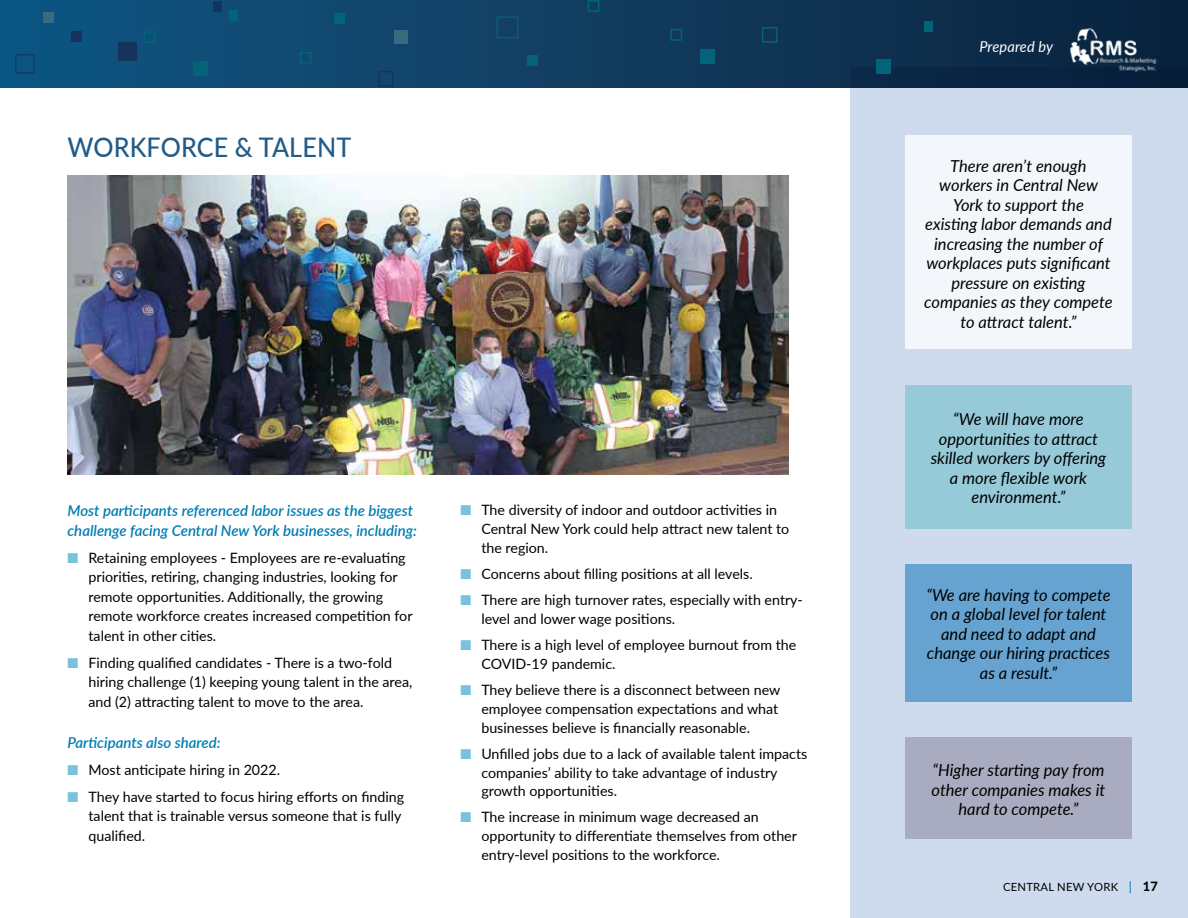
<style>
.page{position:relative;width:1188px;height:918px;background:#fff}
.page>*{position:absolute;margin:0;border:0;box-sizing:border-box;transform-origin:0 0}
.t1{font:500 27px "Lato";letter-spacing:.005em;color:#215c89;scale:.93 1}
.t2{font:italic 16.5px/19.5px "Lato";color:#000;text-align:center}
.t3{font:italic 600 15px/19.5px "Lato";color:#007eb3}
.t4{font:italic 15px "Lato";letter-spacing:.01em;color:#fff}
.t5{font:14.25px/18.9px "Lato";color:#000}
.t6{font:11.25px "Lato";letter-spacing:.02em;color:#000}
.s1{color:#78c2de}
.s2{font-weight:500;font-size:12.75px;color:#007eb3}
.s3{font-weight:800;font-size:12.75px}
</style>
<div class="page">
<div style="left:850px;top:68px;width:338px;height:850px;background:#cddbed"></div>
<div style="left:0;top:0;width:1188px;height:88px;background:linear-gradient(to right,#115784,#0b213b)"></div>
<div style="left:378px;top:71px;width:16px;height:16px;border:2px solid #16345b"></div>
<div style="left:193px;top:61px;width:14px;height:15px;background:#036378"></div>
<div style="left:119px;top:42px;width:18px;height:18px;background:#16345b"></div>
<div style="left:528px;top:55px;width:10px;height:10px;background:#036378"></div>
<div style="left:394px;top:31px;width:14px;height:13px;background:#3a6a7d"></div>
<div style="left:497px;top:16px;width:21px;height:22px;border:1px solid #036378"></div>
<div style="left:229px;top:11px;width:9px;height:10px;background:#036378"></div>
<div style="left:15px;top:54px;width:20px;height:19px;border:1px solid #16345b"></div>
<div style="left:144px;top:31px;width:12px;height:12px;border:2px solid #036378"></div>
<div style="left:44px;top:12px;width:10px;height:10px;background:#3a6a7d"></div>
<div style="left:71px;top:31px;width:11px;height:11px;background:#16345b"></div>
<div style="left:334px;top:14px;width:11px;height:10px;background:#036378"></div>
<div style="left:213px;top:1px;width:9px;height:10px;background:#16345b"></div>
<div style="left:300px;top:52px;width:12px;height:12px;border:2px solid #036378"></div>
<div style="left:588px;top:0;width:11px;height:12px;border:2px solid #036378"></div>
<div style="left:762px;top:27px;width:16px;height:16px;border:2px solid #036378"></div>
<div style="left:924px;top:22px;width:9px;height:10px;background:#036378"></div>
<img style="left:1063px;top:25px;width:98px;height:48px">
<div style="left:700px;top:50px;width:15px;height:14px;background:#036378"></div>
<div style="left:670px;top:29px;width:12px;height:12px;border:2px solid #036378"></div>
<div style="left:876px;top:59px;width:14px;height:14px;background:#036378"></div>
<img style="left:68px;top:175px;width:720px;height:300px">
<div style="left:905px;top:385px;width:227px;height:144px;background:#96cad9"></div>
<div style="left:905px;top:135px;width:227px;height:214px;background:#f3f6fa"></div>
<div style="left:905px;top:564px;width:227px;height:137px;background:#66a3d0"></div>
<div style="left:905px;top:738px;width:227px;height:101px;background:#a9acc0"></div>
<h1 class="t1" style="left:68px;top:127px;width:307px">WORKFORCE &amp; TALENT</h1>
<p class="t3" style="left:68px;top:500px;width:351px">Most participants referenced labor issues as the biggest challenge facing Central New York businesses, including:</p>
<p class="t5" style="left:89px;top:547px;width:326px;line-height:19.5px;text-indent:-21px"><span class="s1">■</span> Retaining employees - Employees are re-evaluating priorities, retiring, changing industries, looking for remote opportunities. Additionally, the growing remote workforce creates increased competition for talent in other cities.</p>
<p class="t5" style="left:89px;top:652px;width:325px;line-height:19.5px;text-indent:-21px"><span class="s1">■</span> Finding qualified candidates - There is a two-fold hiring challenge (1) keeping young talent in the area, and (2) attracting talent to move to the area.</p>
<p class="t3" style="left:68px;top:732px;width:155px">Participants also shared:</p>
<p class="t5" style="left:68px;top:760px;width:214px"><span class="s1">■</span> Most anticipate hiring in 2022.</p>
<p class="t5" style="left:89px;top:786px;width:317px;line-height:19.5px;text-indent:-21px"><span class="s1">■</span> They have started to focus hiring efforts on finding talent that is trainable versus someone that is fully qualified.</p>
<p class="t5" style="left:481px;top:500px;width:309px;text-indent:-21px"><span class="s1">■</span> The diversity of indoor and outdoor activities in<br>Central New York could help attract new talent to the region.</p>
<p class="t5" style="left:460px;top:564px;width:294px"><span class="s1">■</span> Concerns about filling positions at all levels.</p>
<p class="t5" style="left:481px;top:590px;width:323px;text-indent:-21px"><span class="s1">■</span> There are high turnover rates, especially with entry&shy;level and lower wage positions.</p>
<p class="t5" style="left:481px;top:635px;width:316px;text-indent:-21px"><span class="s1">■</span> There is a high level of employee burnout from the<br>COVID-19 pandemic.</p>
<p class="t5" style="left:481px;top:680px;width:301px;text-indent:-21px"><span class="s1">■</span> They believe there is a disconnect between new employee compensation expectations and what businesses believe is financially reasonable.</p>
<p class="t5" style="left:481px;top:743px;width:328px;text-indent:-21px"><span class="s1">■</span> Unfilled jobs due to a lack of available talent impacts companies’ ability to take advantage of industry growth opportunities.</p>
<p class="t5" style="left:481px;top:807px;width:317px;text-indent:-21px"><span class="s1">■</span> The increase in minimum wage decreased an opportunity to differentiate themselves from other entry-level positions to the workforce.</p>
<p class="t4" style="left:979px;top:36px;width:75px">Prepared by</p>
<p class="t2" style="left:924px;top:155px;width:190px">There aren’t enough workers in Central New<br>York to support the<br>existing labor demands and increasing the number of workplaces puts significant pressure on existing companies as they compete to attract talent.”</p>
<p class="t2" style="left:931px;top:409px;width:177px">“We will have more opportunities to attract skilled workers by offering a more flexible work environment.”</p>
<p class="t2" style="left:926px;top:584px;width:186px">“We are having to compete on a global level for talent and need to adapt and change our hiring practices as a result.”</p>
<p class="t2" style="left:932px;top:760px;width:175px">“Higher starting pay from other companies makes it hard to compete.”</p>
<p class="t6" style="left:1003px;top:879px;width:156px">CENTRAL NEW YORK <span class="s2">|</span> <span class="s3">17</span></p>
</div>
